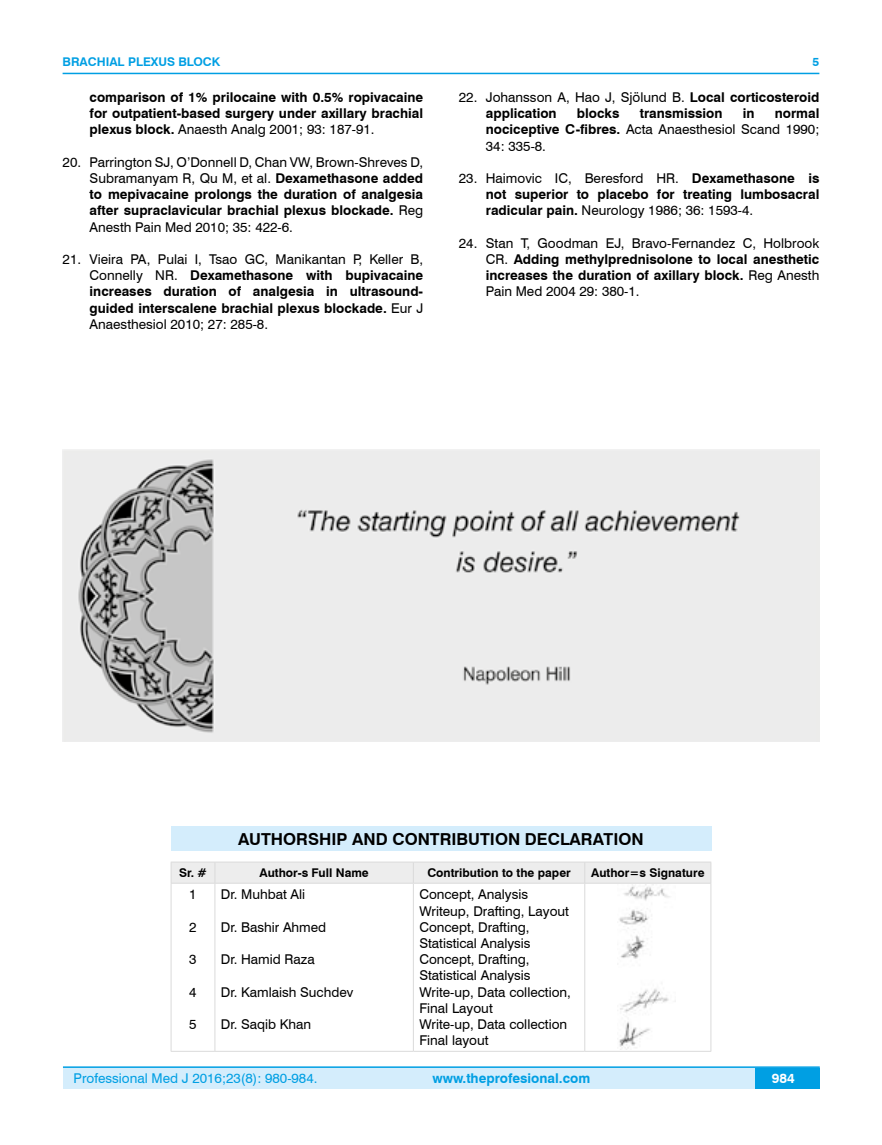
<style>
.page{position:relative;width:882px;height:1145px;background:#fff}
.page>*{position:absolute;margin:0;border:0;box-sizing:border-box;transform-origin:0 0}
.t1{font:700 16.5px "Swiss 721 BT";color:#000}
.t2{font:700 13.5px/16.2px "Swiss 721 BT";color:#000;text-align:justify}
.t3{font:13.5px/16.2px "Swiss 721 BT";color:#000}
.t4{font:13.5px "Swiss 721 BT";color:#009fe3}
.t5{font:700 13.5px "Swiss 721 BT";color:#009fe3}
.t6{font:700 13.5px "Swiss 721 BT";color:#fff}
.t7{font:700 12px "Swiss 721 BT";color:#000}
.t8{font:700 12px "Swiss 721 BT";color:#009fe3}
.s1{font-weight:400}
.s2{font-weight:700}
</style>
<div class="page">
<div style="left:63px;top:1067px;width:756px;height:21px;background:#d4edfc"></div>
<hr style="left:63px;top:1066px;width:756px;height:2px;background:#009fe3">
<div style="left:754px;top:1068px;width:65px;height:20px;background:#009fe3"></div>
<hr style="left:63px;top:73px;width:756px;height:1px;background:#009fe3">
<div style="left:171px;top:827px;width:540px;height:24px;background:#d4edfc"></div>
<hr style="left:171px;top:861px;width:44px;height:1px;background:#dadada">
<hr style="left:215px;top:861px;width:198px;height:1px;background:#dadada">
<hr style="left:413px;top:861px;width:171px;height:1px;background:#dadada">
<hr style="left:584px;top:861px;width:127px;height:1px;background:#dadada">
<div style="left:171px;top:862px;width:540px;height:21px;background:#ededed"></div>
<hr style="left:171px;top:883px;width:44px;height:1px;background:#dadada">
<hr style="left:171px;top:883px;width:1px;height:168px;background:#dadada">
<hr style="left:215px;top:883px;width:198px;height:1px;background:#dadada">
<hr style="left:214px;top:883px;width:1px;height:168px;background:#dadada">
<hr style="left:413px;top:883px;width:171px;height:1px;background:#dadada">
<hr style="left:413px;top:883px;width:1px;height:168px;background:#dadada">
<hr style="left:584px;top:883px;width:127px;height:1px;background:#dadada">
<hr style="left:584px;top:883px;width:1px;height:168px;background:#dadada">
<hr style="left:710px;top:883px;width:1px;height:168px;background:#dadada">
<hr style="left:171px;top:1051px;width:44px;height:1px;background:#dadada">
<hr style="left:215px;top:1051px;width:198px;height:1px;background:#dadada">
<hr style="left:413px;top:1051px;width:171px;height:1px;background:#dadada">
<hr style="left:584px;top:1051px;width:127px;height:1px;background:#dadada">
<img style="left:619px;top:884px;width:51px;height:165px">
<img style="left:62px;top:450px;width:757px;height:291px">
<p class="t8" style="left:63px;top:53px;width:159px">BRACHIAL PLEXUS BLOCK</p>
<p class="t2" style="left:90px;top:89px;width:335px">comparison of 1% prilocaine with 0.5% ropivacaine for outpatient-based surgery under axillary brachial plexus block. <span class="s1">Anaesth Analg 2001; 93: 187-91.</span></p>
<p class="t2" style="left:90px;top:153px;width:335px;text-indent:-27px"><span class="s1">20. Parrington SJ, O’Donnell D, Chan VW, Brown-Shreves D, Subramanyam R, Qu M, et al.</span> Dexamethasone added to mepivacaine prolongs the duration of analgesia after supraclavicular brachial plexus blockade. <span class="s1">Reg Anesth Pain Med 2010; 35: 422-6.</span></p>
<p class="t2" style="left:90px;top:251px;width:335px;text-indent:-27px"><span class="s1">21. Vieira PA, Pulai I, Tsao GC, Manikantan P, Keller B, Connelly NR.</span> Dexamethasone with bupivacaine increases duration of analgesia in ultrasound&shy;guided interscalene brachial plexus blockade. <span class="s1">Eur J Anaesthesiol 2010; 27: 285-8.</span></p>
<p class="t8" style="left:812px;top:53px;width:8px">5</p>
<p class="t2" style="left:485px;top:89px;width:335px;text-indent:-27px"><span class="s1">22. Johansson A, Hao J, Sjölund B.</span> Local corticosteroid application</p>
<p class="t3" style="left:485px;top:105px;width:335px;text-align:justify;text-indent:289px"><span class="s2">normal nociceptive C-fibres.</span> Acta Anaesthesiol Scand 1990; 34: 335-8.</p>
<p class="t2" style="left:485px;top:170px;width:335px;text-indent:-27px"><span class="s1">23. Haimovic IC, Beresford HR.</span> Dexamethasone is not superior to placebo for treating lumbosacral radicular pain. <span class="s1">Neurology 1986; 36: 1593-4.</span></p>
<p class="t2" style="left:485px;top:234px;width:335px;text-indent:-27px"><span class="s1">24. Stan T, Goodman EJ, Bravo-Fernandez C, Holbrook CR.</span> Adding methylprednisolone to local anesthetic increases the duration of axillary block. <span class="s1">Reg Anesth Pain Med 2004 29: 380-1.</span></p>
<p class="t2" style="left:576px;top:105px;width:44px">blocks</p>
<p class="t2" style="left:639px;top:105px;width:84px">transmission</p>
<p class="t2" style="left:742px;top:105px;width:13px">in</p>
<p class="t1" style="left:238px;top:828px;width:406px">AUTHORSHIP AND CONTRIBUTION DECLARATION</p>
<p class="t7" style="left:179px;top:864px;width:29px">Sr. #</p>
<p class="t7" style="left:259px;top:864px;width:111px">Author-s Full Name</p>
<p class="t7" style="left:427px;top:864px;width:145px">Contribution to the paper</p>
<p class="t7" style="left:591px;top:864px;width:115px">Author=s Signature</p>
<p class="t3" style="left:189px;top:886px;width:9px">1</p>
<p class="t3" style="left:189px;top:918px;width:9px">2</p>
<p class="t3" style="left:189px;top:951px;width:9px">3</p>
<p class="t3" style="left:189px;top:983px;width:9px">4</p>
<p class="t3" style="left:189px;top:1015px;width:9px">5</p>
<p class="t3" style="left:419px;top:886px;width:153px">Concept, Analysis<br>Writeup, Drafting, Layout<br>Concept, Drafting,<br>Statistical Analysis<br>Concept, Drafting,<br>Statistical Analysis<br>Write-up, Data collection,<br>Final Layout<br>Write-up, Data collection<br>Final layout</p>
<p class="t3" style="left:221px;top:886px;width:86px">Dr. Muhbat Ali</p>
<p class="t3" style="left:221px;top:918px;width:107px">Dr. Bashir Ahmed</p>
<p class="t3" style="left:221px;top:951px;width:95px">Dr. Hamid Raza</p>
<p class="t3" style="left:221px;top:983px;width:134px">Dr. Kamlaish Suchdev</p>
<p class="t3" style="left:221px;top:1015px;width:92px">Dr. Saqib Khan</p>
<p class="t4" style="left:74px;top:1069px;width:245px">Professional Med J 2016;23(8): 980-984.</p>
<p class="t5" style="left:432px;top:1069px;width:159px">www.theprofesional.com</p>
<p class="t6" style="left:771px;top:1069px;width:24px">984</p>
</div>
